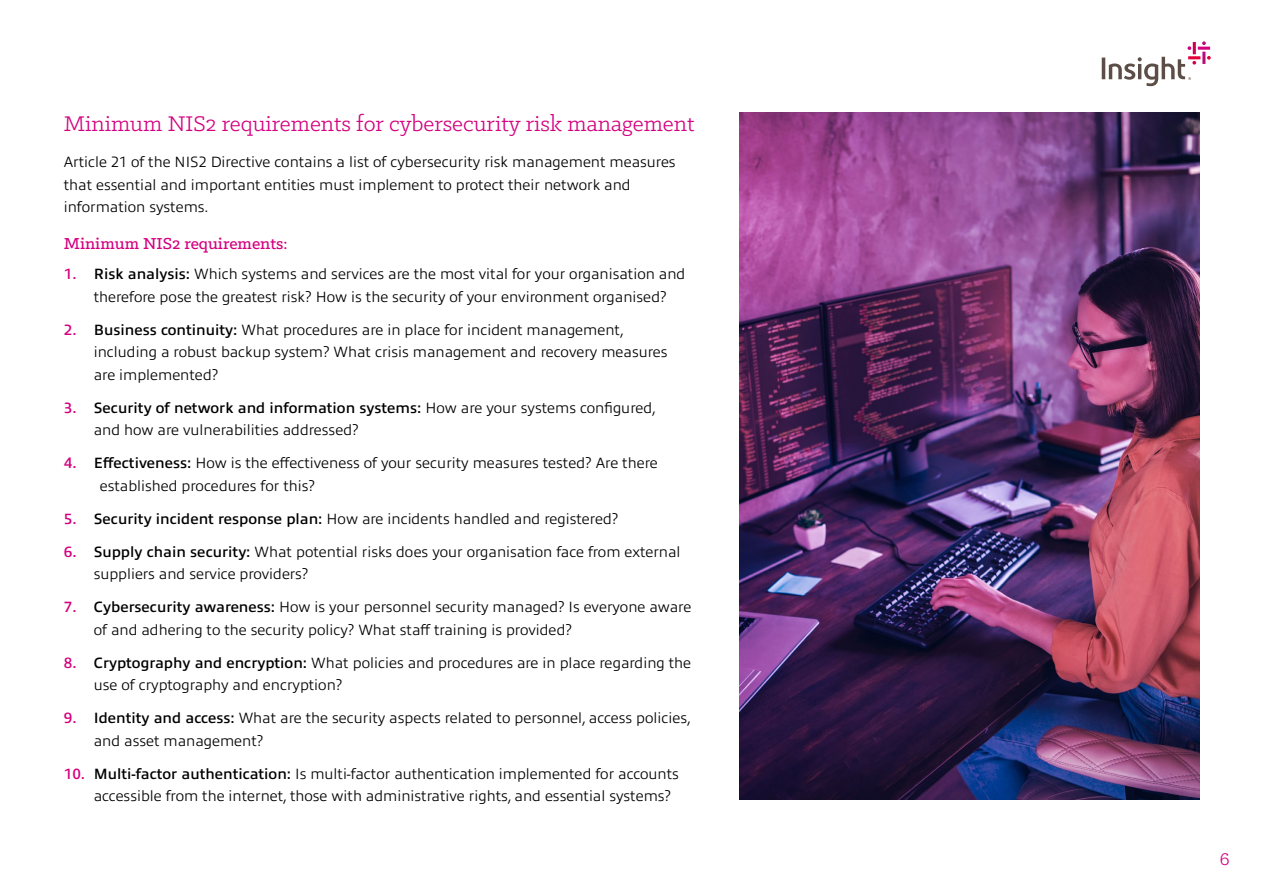
<style>
.page{position:relative;width:1263px;height:893px;background:#fff}
.page>*{position:absolute;margin:0;border:0;box-sizing:border-box;transform-origin:0 0}
.t1{font:24px "Klinic Slab";color:#d4007f}
.t2{font:19.5px "Klinic Slab";color:#d4007f}
.t3{font:500 18px "Klinic Slab";color:#d4007f}
.t4{font:300 15px/22.5px "Allumi Pro";color:#000}
.s1{font-weight:600;color:#d4007f}
.s2{font-weight:600}
</style>
<div class="page">
<img style="left:740px;top:113px;width:459px;height:686px">
<svg style="left:1102px;top:41px;width:109px;height:45px"></svg>
<h1 class="t1" style="left:64px;top:108px;width:632px">Minimum NIS2 requirements for cybersecurity risk management</h1>
<p class="t4" style="left:64px;top:149px;width:613px">Article 21 of the NIS2 Directive contains a list of cybersecurity risk management measures that essential and important entities must implement to protect their network and information systems.</p>
<p class="t3" style="left:64px;top:232px;width:225px">Minimum NIS2 requirements:</p>
<p class="t4" style="left:94px;top:262px;width:593px;text-indent:-30px"><span class="s1">1.</span> <span class="s2">Risk analysis:</span> Which systems and services are the most vital for your organisation and therefore pose the greatest risk? How is the security of your environment organised?</p>
<p class="t4" style="left:94px;top:317px;width:575px;text-indent:-30px"><span class="s1">2.</span> <span class="s2">Business continuity:</span> What procedures are in place for incident management, including a robust backup system? What crisis management and recovery measures are implemented?</p>
<p class="t4" style="left:94px;top:395px;width:564px;text-indent:-30px"><span class="s1">3.</span> <span class="s2">Security of network and information systems:</span> How are your systems configured, and how are vulnerabilities addressed?</p>
<p class="t4" style="left:100px;top:451px;width:559px;text-indent:-36px"><span class="s1">4.</span> <span class="s2">Effectiveness:</span> How is the effectiveness of your security measures tested? Are there established procedures for this?</p>
<p class="t4" style="left:64px;top:506px;width:556px"><span class="s1">5.</span> <span class="s2">Security incident response plan:</span> How are incidents handled and registered?</p>
<p class="t4" style="left:94px;top:539px;width:588px;text-indent:-30px"><span class="s1">6.</span> <span class="s2">Supply chain security:</span> What potential risks does your organisation face from external suppliers and service providers?</p>
<p class="t4" style="left:94px;top:595px;width:599px;text-indent:-30px"><span class="s1">7.</span> <span class="s2">Cybersecurity awareness:</span> How is your personnel security managed? Is everyone aware of and adhering to the security policy? What staff training is provided?</p>
<p class="t4" style="left:94px;top:650px;width:599px;text-indent:-30px"><span class="s1">8.</span> <span class="s2">Cryptography and encryption:</span> What policies and procedures are in place regarding the use of cryptography and encryption?</p>
<p class="t4" style="left:94px;top:706px;width:599px;text-indent:-30px"><span class="s1">9.</span> <span class="s2">Identity and access:</span> What are the security aspects related to personnel, access policies, and asset management?</p>
<p class="t4" style="left:94px;top:761px;width:587px;text-indent:-30px"><span class="s1">10.</span> <span class="s2">Multi-factor authentication:</span> Is multi-factor authentication implemented for accounts accessible from the internet, those with administrative rights, and essential systems?</p>
<h2 class="t2" style="left:1220px;top:847px;width:11px">6</h2>
</div>
